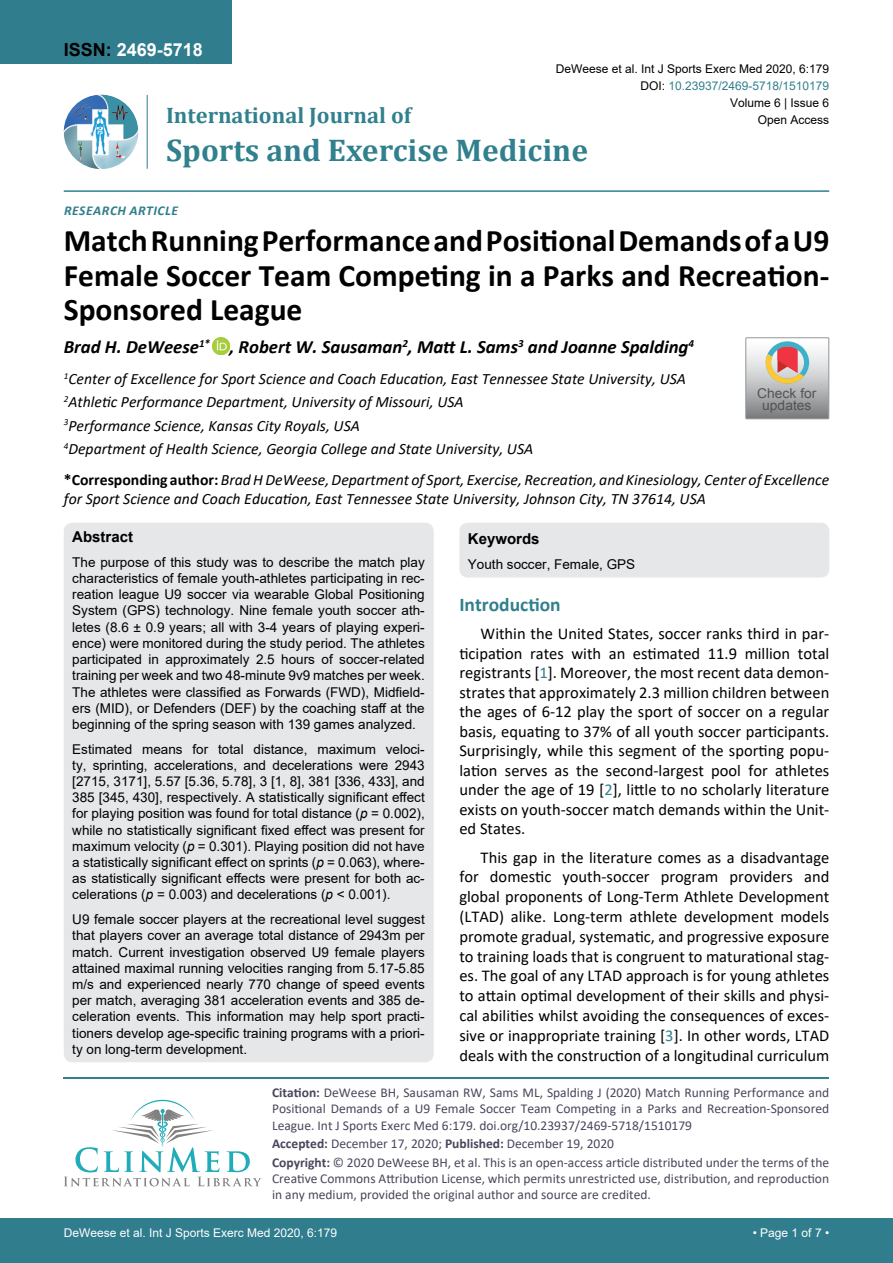
<style>
.page{position:relative;width:893px;height:1263px;background:#fff}
.page>*{position:absolute;margin:0;border:0;box-sizing:border-box;transform-origin:0 0}
.t1{font:700 31.5px/34.5px "Calibri";color:#000;text-align:justify}
.t2{font:700 31.5px "Cambria";color:#30808d}
.t3{font:700 22.5px "Cambria";color:#30808d}
.t4{font:700 19.5px "Calibri";color:#30808d}
.t5{font:italic 700 18.75px "Calibri";color:#000}
.t6{font:700 18px "Arial";color:#fff}
.t7{font:16.5px/19.5px "Calibri";color:#000;text-align:justify}
.t8{font:italic 15.75px/23.1px "Calibri";color:#000}
.t9{font:700 15px "Arial";color:#000}
.t10{font:13.5px/16.2px "Arial";color:#000;text-align:justify}
.t11{font:13.5px/16.2px "Calibri";color:#47475c}
.t12{font:italic 700 13.5px "Calibri";letter-spacing:.04em;color:#307d8d}
.t13{font:13.5px/11.6px "Arial";color:#535353;text-align:center}
.t14{font:12px "Arial";color:#000}
.t15{font:12px "Arial";color:#fff}
.t16{font:12px "Arial";color:#30808d}
.s1{color:#000}
.s2{font-weight:700;font-style:normal}
.s3{font-style:italic}
.s4{color:#30808d}
.s5{font-weight:700}
</style>
<div class="page">
<div style="left:0;top:1218px;width:893px;height:45px;background:#307d8d"></div>
<div style="left:0;top:0;width:231px;height:64px;background:#307d8d"></div>
<img style="left:64px;top:95px;width:74px;height:74px;border-radius:37px">
<hr style="left:147px;top:95px;width:1px;height:74px;background:#307d8d">
<hr style="left:64px;top:190px;width:765px;height:2px;background:#307d8d">
<hr style="left:64px;top:1077px;width:765px;height:1px;background:#30808d">
<svg style="left:64px;top:1100px;width:197px;height:86px"></svg>
<img style="left:213px;top:338px;width:17px;height:17px">
<div style="left:745px;top:337px;width:84px;height:82px;border:1px solid #939598"></div>
<svg style="left:746px;top:338px;width:83px;height:81px;background:#bdb6b3"></svg>
<div style="left:64px;top:523px;width:370px;height:539px;background:#e6e7e8;border-radius:9px"></div>
<div style="left:459px;top:523px;width:370px;height:54px;background:#e6e7e8;border-radius:9px"></div>
<h3 class="t6" style="left:64px;top:37px;width:141px"><span class="s1">ISSN:</span> 2469-5718</h3>
<p class="t14" style="left:556px;top:60px;width:275px">DeWeese et al. Int J Sports Exerc Med 2020, 6:179</p>
<p class="t14" style="left:730px;top:95px;width:101px">Volume 6 | Issue 6</p>
<p class="t16" style="left:640px;top:77px;width:190px"><span class="s1">DOI:</span> 10.23937/2469-5718/1510179</p>
<h2 class="t3" style="left:166px;top:100px;width:247px">International Journal of</h2>
<h1 class="t2" style="left:166px;top:128px;width:423px">Sports and Exercise Medicine</h1>
<p class="t14" style="left:758px;top:112px;width:73px">Open Access</p>
<p class="t12" style="left:64px;top:201px;width:115px">Research Ar ticle</p>
<h1 class="t1" style="left:64px;top:223px;width:767px">Match Running Performance and Positional Demands of a U9<br>Female Soccer Team Competing in a Parks and Recreation-Sponsored League</h1>
<h3 class="t5" style="left:64px;top:334px;width:632px">Brad H. DeWeese<sup>1*</sup> , Robert W. Sausaman<sup>2</sup>, Matt L. Sams<sup>3</sup> and Joanne Spalding<sup>4</sup></h3>
<p class="t8" style="left:64px;top:367px;width:624px"><sup>1</sup>Center of Excellence for Sport Science and Coach Education, East Tennessee State University, USA <sup>2</sup>Athletic Performance Department, University of Missouri, USA<br><sup>3</sup>Performance Science, Kansas City Royals, USA<br><sup>4</sup>Department of Health Science, Georgia College and State University, USA</p>
<p class="t13" style="left:757px;top:388px;width:61px">Check for updates</p>
<p class="t8" style="left:64px;top:469px;width:767px;line-height:18.9px"><span class="s2">*Corresponding author:</span> Brad H DeWeese, Department of Sport, Exercise, Recreation, and Kinesiology, Center of Excellence for Sport Science and Coach Education, East Tennessee State University, Johnson City, TN 37614, USA</p>
<p class="t9" style="left:72px;top:526px;width:62px">Abstract</p>
<p class="t10" style="left:72px;top:554px;width:354px">The purpose of this study was to describe the match play characteristics of female youth-athletes participating in rec&shy;reation league U9 soccer via wearable Global Positioning System (GPS) technology. Nine female youth soccer ath&shy;letes (8.6 ± 0.9 years; all with 3-4 years of playing experi&shy;ence) were monitored during the study period. The athletes participated in approximately 2.5 hours of soccer-related training per week and two 48-minute 9v9 matches per week.<br>The athletes were classified as Forwards (FWD), Midfield&shy;ers (MID), or Defenders (DEF) by the coaching staff at the beginning of the spring season with 139 games analyzed.</p>
<p class="t10" style="left:72px;top:741px;width:354px">Estimated means for total distance, maximum veloci&shy;ty, sprinting, accelerations, and decelerations were 2943 [2715, 3171], 5.57 [5.36, 5.78], 3 [1, 8], 381 [336, 433], and 385 [345, 430], respectively. A statistically significant effect for playing position was found for total distance (<span class="s3">p</span> = 0.002), while no statistically significant fixed effect was present for maximum velocity (<span class="s3">p</span> = 0.301). Playing position did not have a statistically significant effect on sprints (<span class="s3">p</span> = 0.063), where&shy;as statistically significant effects were present for both ac&shy;celerations (<span class="s3">p</span> = 0.003) and decelerations (<span class="s3">p</span> &lt; 0.001).</p>
<p class="t10" style="left:72px;top:911px;width:354px">U9 female soccer players at the recreational level suggest that players cover an average total distance of 2943m per match. Current investigation observed U9 female players attained maximal running velocities ranging from 5.17-5.85 m/s and experienced nearly 770 change of speed events per match, averaging 381 acceleration events and 385 de&shy;celeration events. This information may help sport practi&shy;tioners develop age-specific training programs with a priori&shy;ty on long-term development.</p>
<p class="t9" style="left:468px;top:528px;width:73px">Keywords</p>
<p class="t10" style="left:468px;top:556px;width:169px">Youth soccer, Female, GPS</p>
<h3 class="t4" style="left:459px;top:591px;width:103px">Introduction</h3>
<p class="t7" style="left:459px;top:624px;width:371px;text-indent:21px">Within the United States, soccer ranks third in par&shy;ticipation rates with an estimated 11.9 million total registrants [<span class="s4">1</span>]. Moreover, the most recent data demon&shy;strates that approximately 2.3 million children between the ages of 6-12 play the sport of soccer on a regular basis, equating to 37% of all youth soccer participants.<br>Surprisingly, while this segment of the sporting popu&shy;lation serves as the second-largest pool for athletes under the age of 19 [<span class="s4">2</span>], little to no scholarly literature exists on youth-soccer match demands within the Unit&shy;ed States.</p>
<p class="t7" style="left:459px;top:847px;width:371px;text-indent:21px">This gap in the literature comes as a disadvantage for domestic youth-soccer program providers and global proponents of Long-Term Athlete Development (LTAD) alike. Long-term athlete development models promote gradual, systematic, and progressive exposure to training loads that is congruent to maturational stag&shy;es. The goal of any LTAD approach is for young athletes to attain optimal development of their skills and physi&shy;cal abilities whilst avoiding the consequences of exces&shy;sive or inappropriate training [<span class="s4">3</span>]. In other words, LTAD deals with the construction of a longitudinal curriculum</p>
<p class="t11" style="left:272px;top:1084px;width:559px;text-align:justify"><span class="s5">Citation:</span> DeWeese BH, Sausaman RW, Sams ML, Spalding J (2020) Match Running Performance and Positional Demands of a U9 Female Soccer Team Competing in a Parks and Recreation-Sponsored League. Int J Sports Exerc Med 6:179. doi.org/10.23937/2469-5718/1510179</p>
<p class="t11" style="left:272px;top:1134px;width:559px;line-height:18.6px"><span class="s5">Accepted:</span> December 17, 2020; <span class="s5">Published:</span> December 19, 2020<br><span class="s5">Copyright:</span> © 2020 DeWeese BH, et al. This is an open-access article distributed under the terms of the</p>
<p class="t11" style="left:272px;top:1170px;width:559px">Creative Commons Attribution License, which permits unrestricted use, distribution, and reproduction in any medium, provided the original author and source are credited.</p>
<p class="t15" style="left:64px;top:1224px;width:275px">DeWeese et al. Int J Sports Exerc Med 2020, 6:179</p>
<p class="t15" style="left:753px;top:1224px;width:78px">• Page 1 of 7 •</p>
</div>
